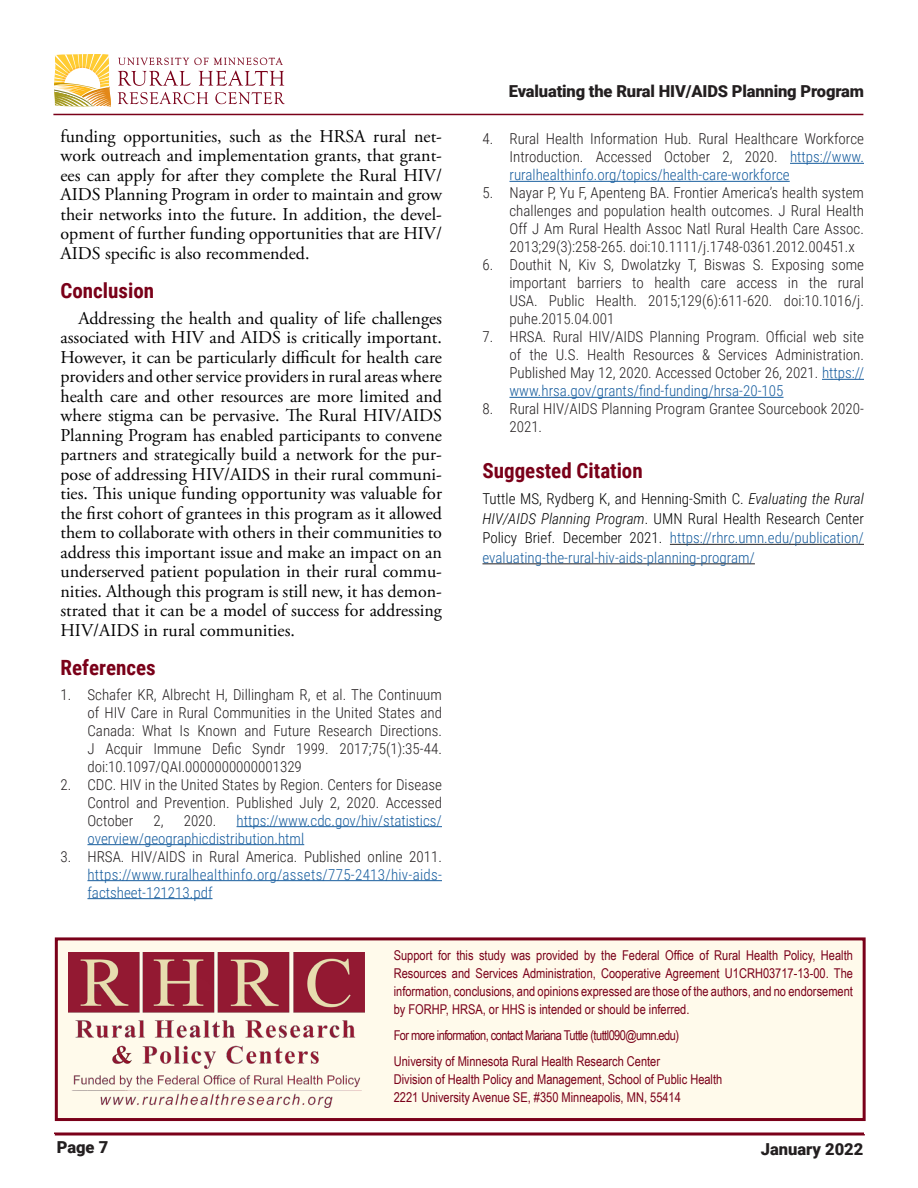
<style>
.page{position:relative;width:918px;height:1188px;background:#fff}
.page>*{position:absolute;margin:0;border:0;box-sizing:border-box;transform-origin:0 0}
.Section_header{font:700 21px "Roboto Condensed";color:#7a0019}
.t1{font:18px/19.5px "Adobe Garamond Pro";color:#000;text-align:justify}
.t2{font:900 16.5px "Roboto";letter-spacing:-.01em;color:#231f20}
.t3{font:300 15px/18px "Roboto Condensed";color:#231f20;text-align:justify}
.t4{font:300 15px/19.5px "Roboto Condensed";color:#000;text-align:justify}
.t5{font:300 15px/18px "Roboto Condensed";color:#175d9e}
.t6{font:13.5px/18px "Arial Narrow";color:#7a0019;text-align:justify}
.t7{font:13.5px "Arial Narrow";letter-spacing:-.04em;color:#7a0019}
.s1{color:#231f20}
.s2{color:#175d9e}
.s3{font-style:italic}
</style>
<div class="page">
<div style="left:55px;top:937px;width:811px;height:184px;background:#fffaeb;border:3px solid #7a0019"></div>
<img style="left:68px;top:952px;width:296px;height:156px">
<hr style="left:237px;top:826px;width:205px;height:1px;background:#175d9e">
<hr style="left:87px;top:844px;width:217px;height:1px;background:#175d9e">
<hr style="left:87px;top:880px;width:355px;height:1px;background:#175d9e">
<hr style="left:87px;top:898px;width:126px;height:1px;background:#175d9e">
<hr style="left:790px;top:163px;width:74px;height:1px;background:#175d9e">
<hr style="left:509px;top:181px;width:281px;height:1px;background:#175d9e">
<hr style="left:822px;top:379px;width:42px;height:1px;background:#175d9e">
<hr style="left:509px;top:397px;width:275px;height:1px;background:#175d9e">
<hr style="left:670px;top:544px;width:194px;height:1px;background:#231f20">
<hr style="left:482px;top:563px;width:273px;height:1px;background:#231f20">
<hr style="left:53px;top:114px;width:810px;height:1px;background:#7a0019">
<hr style="left:55px;top:1134px;width:810px;height:2px;background:#7a0019">
<svg style="left:118px;top:92px;width:90px;height:12px"></svg>
<svg style="left:215px;top:92px;width:70px;height:12px"></svg>
<svg style="left:118px;top:58px;width:166px;height:28px"></svg>
<svg style="left:54px;top:54px;width:57px;height:53px"></svg>
<hr style="left:54px;top:1132px;width:810px;height:2px;background:#7a0019">
<p class="t1" style="left:60px;top:127px;width:383px">funding opportunities, such as the HRSA rural net&shy;work outreach and implementation grants, that grant&shy;ees can apply for after they complete the Rural HIV/ AIDS Planning Program in order to maintain and grow their networks into the future. In addition, the devel&shy;opment of further funding opportunities that are HIV/ AIDS specific is also recommended.</p>
<p class="Section_header" style="left:60px;top:275px;width:95px">Conclusion</p>
<p class="t1" style="left:60px;top:309px;width:383px;text-indent:18px">Addressing the health and quality of life challenges associated with HIV and AIDS is critically important.<br>However, it can be particularly difficult for health care providers and other service providers in rural areas where health care and other resources are more limited and where stigma can be pervasive. The Rural HIV/AIDS Planning Program has enabled participants to convene partners and strategically build a network for the pur&shy;pose of addressing HIV/AIDS in their rural communi&shy;ties. This unique funding opportunity was valuable for the first cohort of grantees in this program as it allowed them to collaborate with others in their communities to address this important issue and make an impact on an underserved patient population in their rural commu&shy;nities. Although this program is still new, it has demon&shy;strated that it can be a model of success for addressing HIV/AIDS in rural communities.</p>
<p class="Section_header" style="left:60px;top:653px;width:97px">References</p>
<p class="t3" style="left:87px;top:685px;width:356px;text-indent:-27px">1. Schafer KR, Albrecht H, Dillingham R, et al. The Continuum of HIV Care in Rural Communities in the United States and Canada: What Is Known and Future Research Directions.<br>J Acquir Immune Defic Syndr 1999. 2017;75(1):35-44. doi:10.1097/QAI.0000000000001329</p>
<p class="t3" style="left:87px;top:775px;width:356px;text-indent:-27px">2. CDC. HIV in the United States by Region. Centers for Disease Control and Prevention. Published July 2, 2020. Accessed October</p>
<p class="t5" style="left:87px;top:811px;width:356px;text-indent:149px">https://www.cdc.gov/hiv/statistics/ overview/geographicdistribution.html</p>
<p class="t5" style="left:87px;top:847px;width:356px;text-align:justify;text-indent:-27px"><span class="s1">3. HRSA. HIV/AIDS in Rural America. Published online 2011. </span>https://www.ruralhealthinfo.org/assets/775-2413/hiv-aids&shy;factsheet-121213.pdf</p>
<p class="t3" style="left:153px;top:811px;width:12px">2,</p>
<p class="t3" style="left:184px;top:811px;width:34px">2020.</p>
<p class="t2" style="left:509px;top:80px;width:357px">Evaluating the Rural HIV/AIDS Planning Program</p>
<p class="t3" style="left:509px;top:129px;width:356px;text-indent:-27px">4. Rural Health Information Hub. Rural Healthcare Workforce Introduction. Accessed October 2, 2020. <span class="s2">https://www. ruralhealthinfo.org/topics/health-care-workforce</span></p>
<p class="t3" style="left:509px;top:183px;width:356px;text-indent:-27px">5. Nayar P, Yu F, Apenteng BA. Frontier America’s health system challenges and population health outcomes. J Rural Health Off J Am Rural Health Assoc Natl Rural Health Care Assoc.<br>2013;29(3):258-265. doi:10.1111/j.1748-0361.2012.00451.x</p>
<p class="t3" style="left:509px;top:255px;width:356px;text-indent:-27px">6. Douthit N, Kiv S, Dwolatzky T, Biswas S. Exposing some important barriers to health care access in the rural USA. Public Health. 2015;129(6):611-620. doi:10.1016/j. puhe.2015.04.001</p>
<p class="t3" style="left:509px;top:327px;width:356px;text-indent:-27px">7. HRSA. Rural HIV/AIDS Planning Program. Official web site of the U.S. Health Resources &amp; Services Administration.<br>Published May 12, 2020. Accessed October 26, 2021. <span class="s2">https:// www.hrsa.gov/grants/find-funding/hrsa-20-105</span></p>
<p class="t3" style="left:509px;top:399px;width:356px;text-indent:-27px">8. Rural HIV/AIDS Planning Program Grantee Sourcebook 2020-<br>2021.</p>
<p class="Section_header" style="left:482px;top:456px;width:162px">Suggested Citation</p>
<p class="t4" style="left:482px;top:489px;width:383px">Tuttle MS, Rydberg K, and Henning-Smith C. <span class="s3">Evaluating the Rural HIV/AIDS Planning Program</span>. UMN Rural Health Research Center Policy Brief. December 2021. <span class="s2">https://rhrc.umn.edu/publication/ evaluating-the-rural-hiv-aids-planning-program/</span></p>
<p class="t6" style="left:394px;top:946px;width:461px">Support for this study was provided by the Federal Office of Rural Health Policy, Health Resources and Services Administration, Cooperative Agreement U1CRH03717-13-00. The information, conclusions, and opinions expressed are those of the authors, and no endorsement by FORHP, HRSA, or HHS is intended or should be inferred.</p>
<p class="t7" style="left:394px;top:1025px;width:287px">For more information, contact Mariana Tuttle (tuttl090@umn.edu)</p>
<p class="t6" style="left:394px;top:1052px;width:330px;text-align:left">University of Minnesota Rural Health Research Center<br>Division of Health Policy and Management, School of Public Health<br>2221 University Avenue SE, #350 Minneapolis, MN, 55414</p>
<p class="t2" style="left:57px;top:1135px;width:53px">Page 7</p>
<p class="t2" style="left:761px;top:1137px;width:104px">January 2022</p>
</div>
